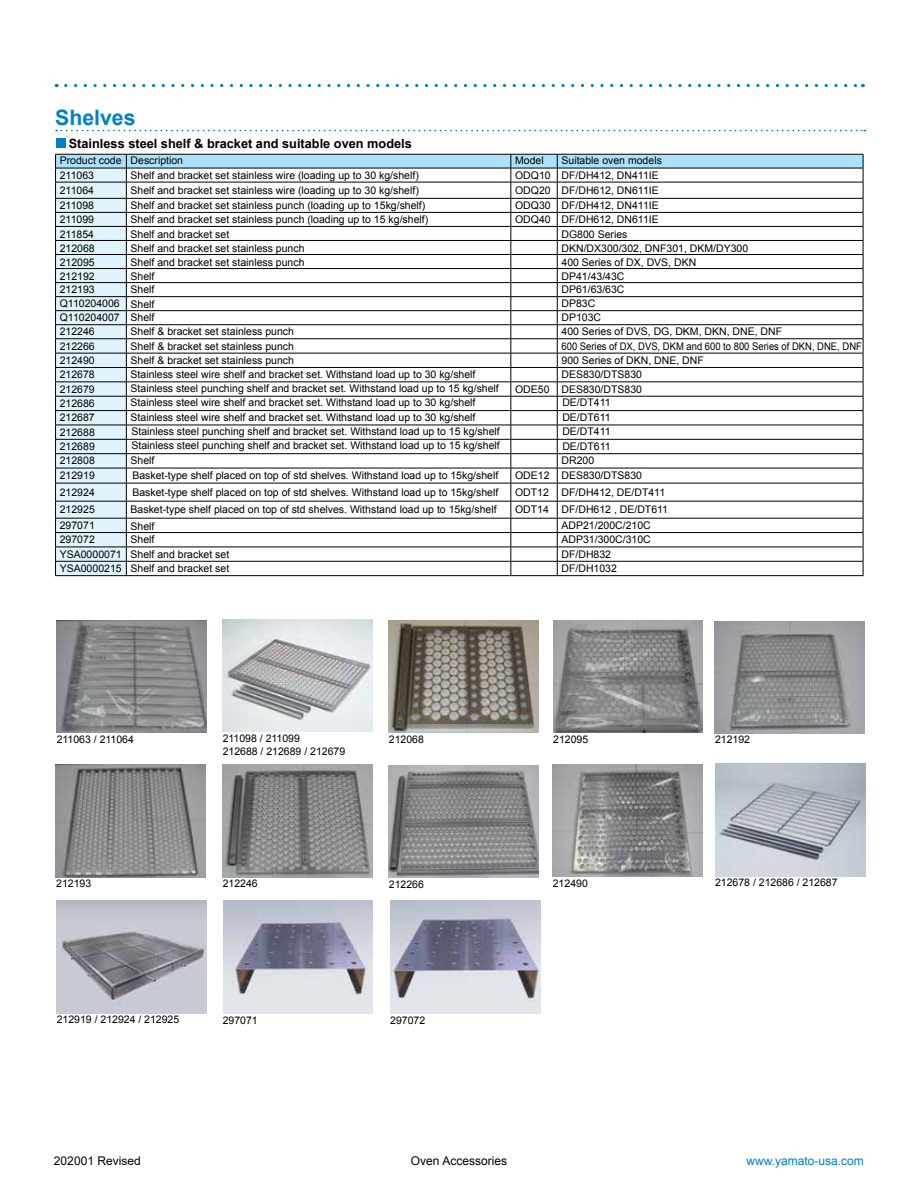
<style>
.page{position:relative;width:918px;height:1188px;background:#fff}
.page>*{position:absolute;margin:0;border:0;box-sizing:border-box;transform-origin:0 0}
.t1{font:700 21.3px "Arial";color:#0080c6}
.t2{font:700 12.75px "Arial";color:#000}
.t3{font:12px "Arial";color:#000}
.t4{font:12px "Arial";color:#0080c6}
.t5{font:10.5px/12.8px "Arial";color:#000}
.t6{font:10.5px "Arial";color:#000;scale:.9 1}
</style>
<div class="page">
<svg style="left:56px;top:130px;width:809px;height:1px"></svg>
<div style="left:56px;top:139px;width:10px;height:9px;background:#0080c6"></div>
<svg style="left:55px;top:154px;width:809px;height:422px"></svg>
<hr style="left:55px;top:575px;width:71px;height:1px;background:#000">
<hr style="left:126px;top:575px;width:385px;height:1px;background:#000">
<hr style="left:511px;top:575px;width:46px;height:1px;background:#000">
<hr style="left:557px;top:575px;width:306px;height:1px;background:#000">
<img style="left:389px;top:620px;width:150px;height:113px">
<img style="left:553px;top:620px;width:150px;height:113px">
<img style="left:714px;top:621px;width:150px;height:112px">
<img style="left:56px;top:765px;width:149px;height:112px">
<img style="left:223px;top:765px;width:149px;height:112px">
<img style="left:389px;top:765px;width:150px;height:113px">
<img style="left:553px;top:765px;width:150px;height:112px">
<img style="left:57px;top:901px;width:149px;height:112px">
<img style="left:715px;top:764px;width:150px;height:112px">
<svg style="left:66px;top:84px;width:797px;height:3px"></svg>
<img style="left:57px;top:620px;width:149px;height:113px">
<img style="left:223px;top:901px;width:150px;height:112px">
<img style="left:390px;top:901px;width:150px;height:112px">
<img style="left:223px;top:620px;width:149px;height:112px">
<h1 class="t1" style="left:55px;top:103px;width:82px">Shelves</h1>
<p class="t5" style="left:60px;top:154px;width:125px">Product code Description</p>
<p class="t5" style="left:515px;top:154px;width:30px">Model</p>
<p class="t5" style="left:562px;top:154px;width:102px">Suitable oven models</p>
<p class="t5" style="left:60px;top:169px;width:36px">211063</p>
<p class="t5" style="left:131px;top:169px;width:290px">Shelf and bracket set stainless wire (loading up to 30 kg/shelf)</p>
<p class="t5" style="left:515px;top:169px;width:145px">ODQ10 DF/DH412, DN411IE</p>
<p class="t5" style="left:60px;top:184px;width:36px">211064</p>
<p class="t5" style="left:131px;top:184px;width:290px">Shelf and bracket set stainless wire (loading up to 30 kg/shelf)</p>
<p class="t5" style="left:515px;top:184px;width:145px">ODQ20 DF/DH612, DN611IE</p>
<p class="t5" style="left:60px;top:199px;width:36px">211098</p>
<p class="t5" style="left:131px;top:199px;width:296px">Shelf and bracket set stainless punch (loading up to 15kg/shelf)</p>
<p class="t5" style="left:515px;top:199px;width:145px">ODQ30 DF/DH412, DN411IE</p>
<p class="t5" style="left:60px;top:213px;width:36px">211099</p>
<p class="t5" style="left:131px;top:213px;width:299px">Shelf and bracket set stainless punch (loading up to 15 kg/shelf)</p>
<p class="t5" style="left:515px;top:213px;width:145px">ODQ40 DF/DH612, DN611IE</p>
<p class="t5" style="left:60px;top:228px;width:36px">211854</p>
<p class="t5" style="left:131px;top:228px;width:100px">Shelf and bracket set</p>
<p class="t5" style="left:562px;top:228px;width:67px">DG800 Series</p>
<p class="t5" style="left:60px;top:242px;width:37px">212068</p>
<p class="t5" style="left:131px;top:242px;width:175px">Shelf and bracket set stainless punch</p>
<p class="t5" style="left:562px;top:242px;width:188px">DKN/DX300/302, DNF301, DKM/DY300</p>
<p class="t5" style="left:60px;top:256px;width:37px">212095</p>
<p class="t5" style="left:131px;top:256px;width:175px">Shelf and bracket set stainless punch</p>
<p class="t5" style="left:562px;top:256px;width:136px">400 Series of DX, DVS, DKN</p>
<p class="t5" style="left:60px;top:270px;width:37px">212192</p>
<p class="t5" style="left:131px;top:270px;width:25px">Shelf</p>
<p class="t5" style="left:562px;top:270px;width:65px">DP41/43/43C</p>
<p class="t5" style="left:60px;top:283px;width:37px">212193</p>
<p class="t5" style="left:131px;top:283px;width:25px">Shelf</p>
<p class="t5" style="left:562px;top:283px;width:65px">DP61/63/63C</p>
<p class="t5" style="left:60px;top:297px;width:96px">Q110204006 Shelf</p>
<p class="t5" style="left:562px;top:297px;width:35px">DP83C</p>
<p class="t5" style="left:60px;top:311px;width:96px">Q110204007 Shelf</p>
<p class="t5" style="left:562px;top:311px;width:41px">DP103C</p>
<p class="t5" style="left:60px;top:325px;width:37px">212246</p>
<p class="t5" style="left:131px;top:325px;width:165px">Shelf &amp; bracket set stainless punch</p>
<p class="t5" style="left:562px;top:325px;width:222px">400 Series of DVS, DG, DKM, DKN, DNE, DNF</p>
<p class="t5" style="left:60px;top:340px;width:37px">212266</p>
<p class="t5" style="left:131px;top:340px;width:165px">Shelf &amp; bracket set stainless punch</p>
<p class="t6" style="left:562px;top:339px;width:335px">600 Series of DX, DVS, DKM and 600 to 800 Series of DKN, DNE, DNF</p>
<p class="t5" style="left:60px;top:354px;width:37px">212490</p>
<p class="t5" style="left:131px;top:354px;width:165px">Shelf &amp; bracket set stainless punch</p>
<p class="t5" style="left:562px;top:354px;width:144px">900 Series of DKN, DNE, DNF</p>
<p class="t5" style="left:60px;top:368px;width:37px">212678</p>
<p class="t5" style="left:131px;top:368px;width:346px">Stainless steel wire shelf and bracket set. Withstand load up to 30 kg/shelf</p>
<p class="t5" style="left:562px;top:368px;width:82px">DES830/DTS830</p>
<p class="t5" style="left:60px;top:383px;width:37px">212679</p>
<p class="t5" style="left:131px;top:382px;width:370px">Stainless steel punching shelf and bracket set. Withstand load up to 15 kg/shelf</p>
<p class="t5" style="left:515px;top:383px;width:128px">ODE50 DES830/DTS830</p>
<p class="t5" style="left:60px;top:397px;width:37px">212686</p>
<p class="t5" style="left:131px;top:397px;width:346px">Stainless steel wire shelf and bracket set. Withstand load up to 30 kg/shelf</p>
<p class="t5" style="left:562px;top:396px;width:50px">DE/DT411</p>
<p class="t5" style="left:60px;top:411px;width:37px">212687</p>
<p class="t5" style="left:131px;top:411px;width:346px">Stainless steel wire shelf and bracket set. Withstand load up to 30 kg/shelf</p>
<p class="t5" style="left:562px;top:411px;width:50px">DE/DT611</p>
<p class="t5" style="left:60px;top:426px;width:37px">212688</p>
<p class="t5" style="left:131px;top:425px;width:370px">Stainless steel punching shelf and bracket set. Withstand load up to 15 kg/shelf</p>
<p class="t5" style="left:562px;top:425px;width:50px">DE/DT411</p>
<p class="t5" style="left:60px;top:440px;width:37px">212689</p>
<p class="t5" style="left:131px;top:439px;width:370px">Stainless steel punching shelf and bracket set. Withstand load up to 15 kg/shelf</p>
<p class="t5" style="left:562px;top:440px;width:50px">DE/DT611</p>
<p class="t5" style="left:60px;top:455px;width:37px">212808</p>
<p class="t5" style="left:131px;top:455px;width:25px">Shelf</p>
<p class="t5" style="left:562px;top:455px;width:34px">DR200</p>
<p class="t5" style="left:60px;top:469px;width:37px">212919</p>
<p class="t5" style="left:132px;top:469px;width:367px">Basket-type shelf placed on top of std shelves. Withstand load up to 15kg/shelf</p>
<p class="t5" style="left:515px;top:469px;width:128px">ODE12 DES830/DTS830</p>
<p class="t5" style="left:60px;top:486px;width:37px">212924</p>
<p class="t5" style="left:132px;top:486px;width:367px">Basket-type shelf placed on top of std shelves. Withstand load up to 15kg/shelf</p>
<p class="t5" style="left:515px;top:486px;width:152px">ODT12 DF/DH412, DE/DT411</p>
<p class="t5" style="left:60px;top:503px;width:37px">212925</p>
<p class="t5" style="left:131px;top:503px;width:367px">Basket-type shelf placed on top of std shelves. Withstand load up to 15kg/shelf</p>
<p class="t5" style="left:515px;top:503px;width:155px">ODT14 DF/DH612 , DE/DT611</p>
<p class="t5" style="left:60px;top:519px;width:37px">297071</p>
<p class="t5" style="left:131px;top:520px;width:25px">Shelf</p>
<p class="t5" style="left:562px;top:519px;width:91px">ADP21/200C/210C</p>
<p class="t5" style="left:60px;top:533px;width:37px">297072</p>
<p class="t5" style="left:131px;top:533px;width:25px">Shelf</p>
<p class="t5" style="left:562px;top:533px;width:91px">ADP31/300C/310C</p>
<p class="t5" style="left:60px;top:548px;width:171px">YSA0000071 Shelf and bracket set</p>
<p class="t5" style="left:562px;top:548px;width:51px">DF/DH832</p>
<p class="t5" style="left:60px;top:562px;width:171px">YSA0000215 Shelf and bracket set</p>
<p class="t5" style="left:562px;top:562px;width:57px">DF/DH1032</p>
<p class="t2" style="left:69px;top:135px;width:345px">Stainless steel shelf &amp; bracket and suitable oven models</p>
<p class="t5" style="left:57px;top:733px;width:79px">211063 / 211064</p>
<p class="t5" style="left:223px;top:732px;width:124px">211098 / 211099<br>212688 / 212689 / 212679</p>
<p class="t5" style="left:389px;top:733px;width:37px">212068</p>
<p class="t5" style="left:553px;top:733px;width:37px">212095</p>
<p class="t5" style="left:715px;top:733px;width:37px">212192</p>
<p class="t5" style="left:56px;top:877px;width:37px">212193</p>
<p class="t5" style="left:223px;top:878px;width:37px">212246</p>
<p class="t5" style="left:389px;top:878px;width:37px">212266</p>
<p class="t5" style="left:553px;top:878px;width:37px">212490</p>
<p class="t5" style="left:715px;top:877px;width:124px">212678 / 212686 / 212687</p>
<p class="t5" style="left:57px;top:1013px;width:124px">212919 / 212924 / 212925</p>
<p class="t5" style="left:223px;top:1014px;width:37px">297071</p>
<p class="t5" style="left:390px;top:1014px;width:37px">297072</p>
<p class="t3" style="left:54px;top:1152px;width:88px">202001 Revised</p>
<p class="t3" style="left:411px;top:1153px;width:98px">Oven Accessories</p>
<p class="t4" style="left:747px;top:1153px;width:119px">www.yamato-usa.com</p>
</div>
